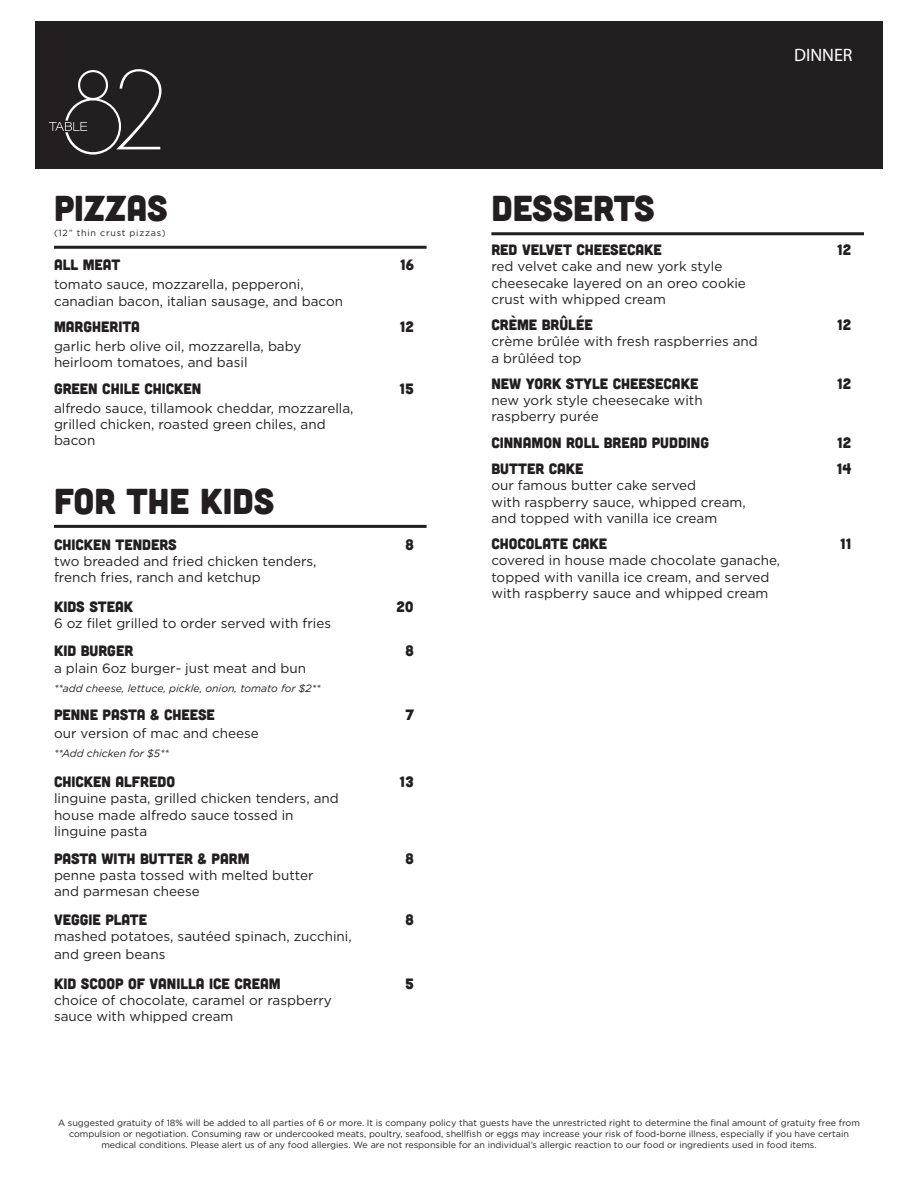
<style>
.page{position:relative;width:918px;height:1188px;background:#fff}
.page>*{position:absolute;margin:0;border:0;box-sizing:border-box;transform-origin:0 0}
.t1{font:36px "Cubano";color:#231f20}
.t2{font:18px "Myriad Pro";color:#fff}
.t3{font:15px "Cubano";color:#231f20}
.t4{font:13.5px "Gotham";color:#231f20}
.t5{font:italic 10.5px "Gotham";color:#231f20}
.t6{font:9px/10.8px "Gotham";color:#231f20;text-align:center}
.t7{font:9px "Gotham";letter-spacing:.08em;color:#231f20}
</style>
<div class="page">
<hr style="left:54px;top:525px;width:373px;height:3px;background:#231f20">
<hr style="left:491px;top:232px;width:373px;height:3px;background:#231f20">
<div style="left:35px;top:21px;width:848px;height:147px;background:#231f20"></div>
<svg style="left:49px;top:69px;width:113px;height:86px"></svg>
<hr style="left:54px;top:246px;width:373px;height:3px;background:#231f20">
<p class="t1" style="left:54px;top:185px;width:115px">PIZZAS</p>
<p class="t7" style="left:54px;top:228px;width:113px">(12” thin crust pizzas)</p>
<p class="t3" style="left:54px;top:255px;width:68px">ALL MEAT</p>
<p class="t3" style="left:400px;top:255px;width:15px">16</p>
<p class="t4" style="left:54px;top:277px;width:251px">tomato sauce, mozzarella, pepperoni,</p>
<p class="t4" style="left:54px;top:293px;width:291px">canadian bacon, italian sausage, and bacon</p>
<p class="t3" style="left:54px;top:317px;width:87px">MARGHERITA</p>
<p class="t3" style="left:400px;top:317px;width:16px">12</p>
<p class="t4" style="left:54px;top:339px;width:249px">garlic herb olive oil, mozzarella, baby</p>
<p class="t4" style="left:54px;top:355px;width:195px">heirloom tomatoes, and basil</p>
<p class="t3" style="left:54px;top:379px;width:149px">GREEN CHILE CHICKEN</p>
<p class="t3" style="left:399px;top:379px;width:16px">15</p>
<p class="t4" style="left:54px;top:401px;width:301px">alfredo sauce, tillamook cheddar, mozzarella,</p>
<p class="t4" style="left:54px;top:417px;width:273px">grilled chicken, roasted green chiles, and</p>
<p class="t4" style="left:54px;top:433px;width:43px">bacon</p>
<p class="t1" style="left:54px;top:478px;width:222px">FOR THE KIDS</p>
<p class="t3" style="left:54px;top:535px;width:124px">CHICKEN TENDERS</p>
<p class="t3" style="left:405px;top:535px;width:10px">8</p>
<p class="t4" style="left:54px;top:554px;width:264px">two breaded and fried chicken tenders,</p>
<p class="t4" style="left:54px;top:570px;width:208px">french fries, ranch and ketchup</p>
<p class="t3" style="left:54px;top:597px;width:81px">KIDS STEAK</p>
<p class="t3" style="left:396px;top:597px;width:19px">20</p>
<p class="t4" style="left:54px;top:616px;width:279px">6 oz filet grilled to order served with fries</p>
<p class="t3" style="left:54px;top:642px;width:81px">KID BURGER</p>
<p class="t3" style="left:405px;top:642px;width:10px">8</p>
<p class="t4" style="left:54px;top:660px;width:254px">a plain 6oz burger- just meat and bun</p>
<p class="t5" style="left:54px;top:682px;width:268px">**add cheese, lettuce, pickle, onion, tomato for $2**</p>
<p class="t3" style="left:54px;top:705px;width:162px">PENNE PASTA &amp; CHEESE</p>
<p class="t3" style="left:405px;top:705px;width:10px">7</p>
<p class="t4" style="left:54px;top:726px;width:206px">our version of mac and cheese</p>
<p class="t5" style="left:54px;top:748px;width:117px">**Add chicken for $5**</p>
<p class="t3" style="left:54px;top:772px;width:123px">CHICKEN ALFREDO</p>
<p class="t3" style="left:399px;top:772px;width:16px">13</p>
<p class="t4" style="left:54px;top:791px;width:286px">linguine pasta, grilled chicken tenders, and</p>
<p class="t4" style="left:54px;top:807px;width:241px">house made alfredo sauce tossed in</p>
<p class="t4" style="left:54px;top:824px;width:95px">linguine pasta</p>
<p class="t3" style="left:54px;top:849px;width:197px">PASTA WITH BUTTER &amp; PARM</p>
<p class="t3" style="left:405px;top:849px;width:10px">8</p>
<p class="t4" style="left:54px;top:868px;width:261px">penne pasta tossed with melted butter</p>
<p class="t4" style="left:54px;top:884px;width:147px">and parmesan cheese</p>
<p class="t3" style="left:54px;top:910px;width:95px">VEGGIE PLATE</p>
<p class="t3" style="left:405px;top:910px;width:10px">8</p>
<p class="t4" style="left:54px;top:929px;width:299px">mashed potatoes, sautéed spinach, zucchini,</p>
<p class="t4" style="left:54px;top:947px;width:113px">and green beans</p>
<p class="t3" style="left:54px;top:974px;width:228px">KID SCOOP OF VANILLA ICE CREAM</p>
<p class="t3" style="left:405px;top:974px;width:10px">5</p>
<p class="t4" style="left:54px;top:993px;width:279px">choice of chocolate, caramel or raspberry</p>
<p class="t4" style="left:54px;top:1009px;width:181px">sauce with whipped cream</p>
<h2 class="t2" style="left:794px;top:44px;width:60px">DINNER</h2>
<p class="t1" style="left:491px;top:185px;width:165px">DESSERTS</p>
<p class="t3" style="left:491px;top:240px;width:172px">RED VELVET CHEESECAKE</p>
<p class="t3" style="left:837px;top:240px;width:16px">12</p>
<p class="t4" style="left:491px;top:259px;width:233px">red velvet cake and new york style</p>
<p class="t4" style="left:491px;top:275px;width:256px">cheesecake layered on an oreo cookie</p>
<p class="t4" style="left:491px;top:292px;width:176px">crust with whipped cream</p>
<p class="t3" style="left:491px;top:315px;width:103px">CRÈME BRÛLÉE</p>
<p class="t3" style="left:837px;top:315px;width:16px">12</p>
<p class="t4" style="left:491px;top:334px;width:268px">crème brûlée with fresh raspberries and</p>
<p class="t4" style="left:491px;top:350px;width:92px">a brûléed top</p>
<p class="t3" style="left:491px;top:374px;width:208px">NEW YORK STYLE CHEESECAKE</p>
<p class="t3" style="left:837px;top:374px;width:16px">12</p>
<p class="t4" style="left:491px;top:393px;width:213px">new york style cheesecake with</p>
<p class="t4" style="left:491px;top:409px;width:109px">raspberry purée</p>
<p class="t3" style="left:491px;top:433px;width:219px">CINNAMON ROLL BREAD PUDDING</p>
<p class="t3" style="left:837px;top:433px;width:16px">12</p>
<p class="t3" style="left:491px;top:459px;width:94px">BUTTER CAKE</p>
<p class="t3" style="left:837px;top:459px;width:16px">14</p>
<p class="t4" style="left:491px;top:478px;width:206px">our famous butter cake served</p>
<p class="t4" style="left:491px;top:494px;width:256px">with raspberry sauce, whipped cream,</p>
<p class="t4" style="left:491px;top:511px;width:227px">and topped with vanilla ice cream</p>
<p class="t3" style="left:491px;top:534px;width:117px">CHOCOLATE CAKE</p>
<p class="t3" style="left:840px;top:534px;width:13px">11</p>
<p class="t4" style="left:491px;top:553px;width:290px">covered in house made chocolate ganache,</p>
<p class="t4" style="left:491px;top:569px;width:279px">topped with vanilla ice cream, and served</p>
<p class="t4" style="left:491px;top:586px;width:279px">with raspberry sauce and whipped cream</p>
<p class="t6" style="left:58px;top:1117px;width:803px">A suggested gratuity of 18% will be added to all parties of 6 or more. It is company policy that guests have the unrestricted right to determine the final amount of gratuity free from compulsion or negotiation. Consuming raw or undercooked meats, poultry, seafood, shellfish or eggs may increase your risk of food-borne illness, especially if you have certain medical conditions. Please alert us of any food allergies. We are not responsible for an individual’s allergic reaction to our food or ingredients used in food items.</p>
</div>
